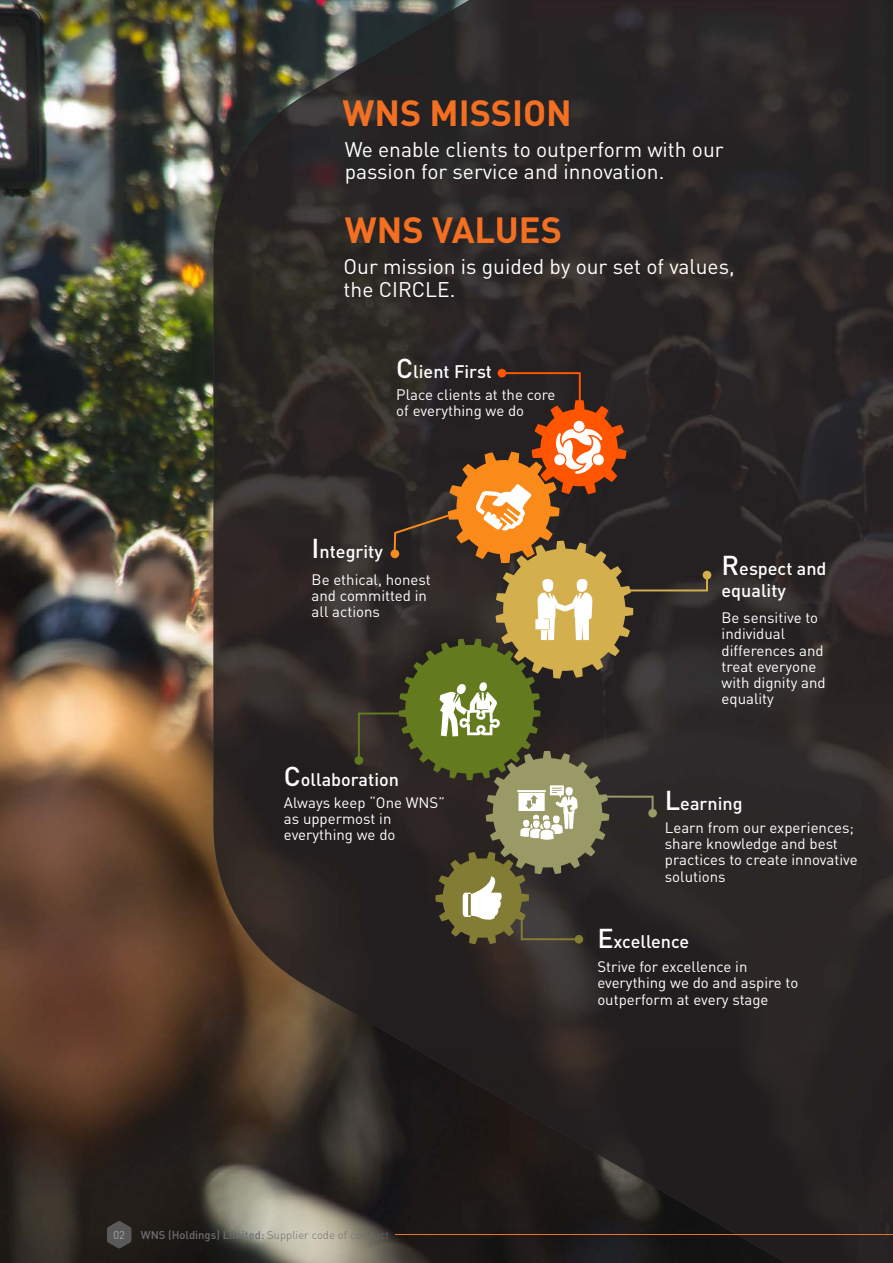
<style>
.page{position:relative;width:893px;height:1263px;background:#fff}
.page>*{position:absolute;margin:0;border:0;box-sizing:border-box;transform-origin:0 0}
.t1{font:700 36px "DIN Pro";color:#f36f21}
.t2{font:21px/22.8px "DIN Pro";color:#fff}
.t3{font:500 18px/21.3px "DIN Pro";color:#fff}
.t4{font:15px/16.4px "DIN Pro";color:#fff}
.t5{font:500 11.25px "DIN Pro";color:#6d6e70}
.t6{font:300 11.25px "DIN Pro";color:#bbbdc0}
.s1{font-size:27px}
.s2{font-weight:300}
</style>
<div class="page">
<img style="left:0;top:0;width:695px;height:1263px">
<img style="left:370px;top:0;width:471px;height:1054px">
<img style="left:841px;top:0;width:52px;height:1263px">
<img style="left:265px;top:57px;width:106px;height:944px">
<img style="left:214px;top:125px;width:52px;height:830px">
<img style="left:330px;top:999px;width:41px;height:24px">
<img style="left:422px;top:1052px;width:420px;height:54px">
<div style="left:512px;top:1105px;width:330px;height:54px;background:#211d1e"></div>
<img style="left:604px;top:1158px;width:238px;height:53px">
<img style="left:695px;top:1210px;width:147px;height:53px">
<div style="left:703px;top:571px;width:8px;height:8px;background:#d3af4e;border-radius:50%"></div>
<div style="left:498px;top:369px;width:8px;height:8px;background:#f50;border-radius:50%"></div>
<div style="left:355px;top:756px;width:8px;height:9px;background:#637a1f;border-radius:50%"></div>
<svg style="left:358px;top:372px;width:350px;height:572px;background:#564930"></svg>
<hr style="left:395px;top:1234px;width:498px;height:1px;background:#f36f21">
<img style="left:107px;top:1221px;width:24px;height:27px">
<h1 class="t1" style="left:342px;top:98px;width:231px">WNS MISSION</h1>
<h2 class="t2" style="left:345px;top:140px;width:380px">We enable clients to outperform with our passion for service and innovation.</h2>
<h1 class="t1" style="left:345px;top:216px;width:219px">WNS VALUES</h1>
<h2 class="t2" style="left:344px;top:257px;width:393px">Our mission is guided by our set of values, the CIRCLE.</h2>
<p class="t3" style="left:396px;top:362px;width:97px"><span class="s1">C</span>lient First</p>
<p class="t4" style="left:396px;top:388px;width:161px">Place clients at the core of everything we do</p>
<p class="t3" style="left:312px;top:543px;width:73px"><span class="s1">I</span>ntegrity</p>
<p class="t4" style="left:312px;top:573px;width:121px">Be ethical, honest and committed in all actions</p>
<p class="t3" style="left:284px;top:771px;width:117px"><span class="s1">C</span>ollaboration</p>
<p class="t4" style="left:284px;top:795px;width:162px">Always keep “One WNS” as uppermost in everything we do</p>
<p class="t3" style="left:722px;top:560px;width:106px"><span class="s1">R</span>espect and equality</p>
<p class="t4" style="left:722px;top:611px;width:106px">Be sensitive to individual differences and treat everyone with dignity and equality</p>
<p class="t3" style="left:665px;top:794px;width:79px"><span class="s1">L</span>earning</p>
<p class="t4" style="left:665px;top:821px;width:194px">Learn from our experiences; share knowledge and best practices to create innovative solutions</p>
<p class="t3" style="left:597px;top:933px;width:93px"><span class="s1">E</span>xcellence</p>
<p class="t4" style="left:597px;top:960px;width:203px">Strive for excellence in everything we do and aspire to outperform at every stage</p>
<p class="t6" style="left:113px;top:1230px;width:13px">02</p>
<p class="t5" style="left:141px;top:1230px;width:250px">WNS (Holdings) Limited: <span class="s2">Supplier code of conduct</span></p>
</div>
